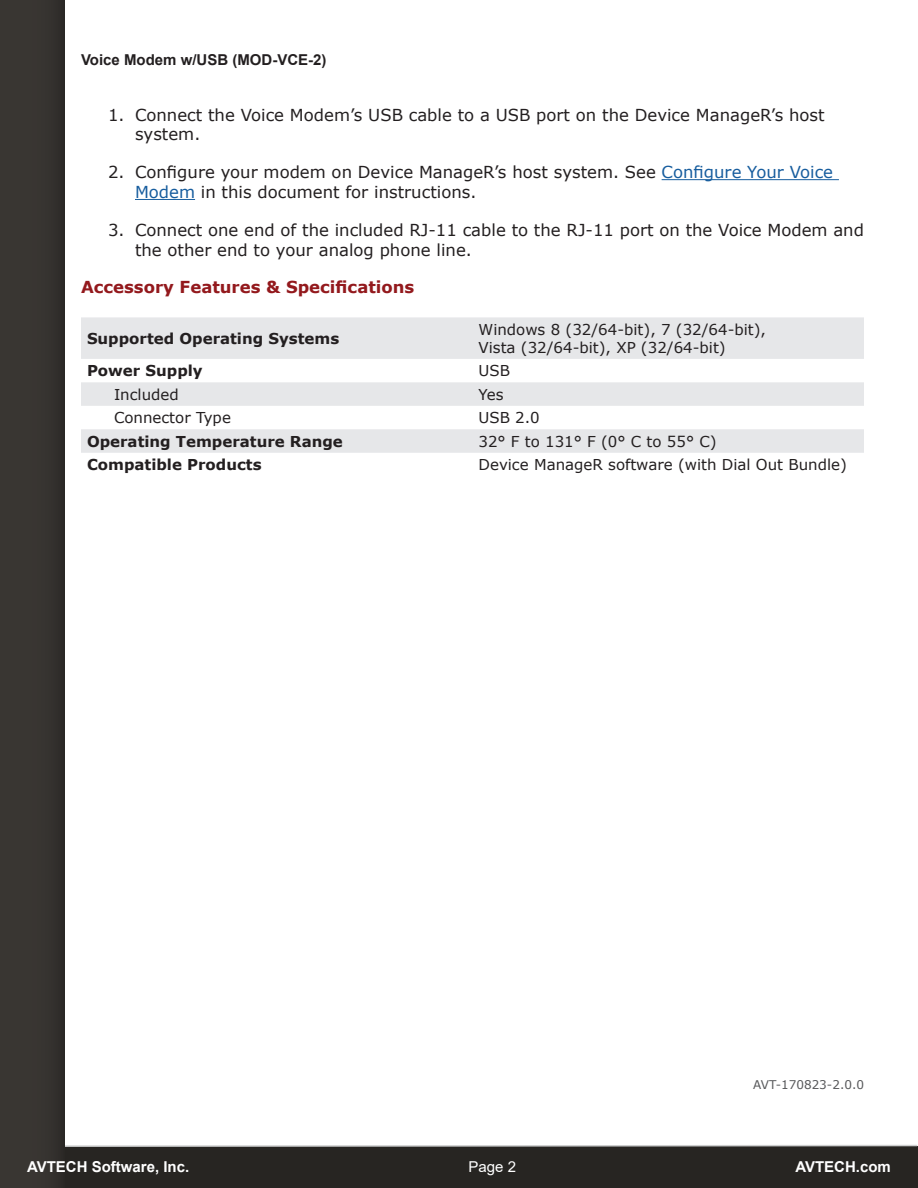
<style>
.page{position:relative;width:918px;height:1188px;background:#fff}
.page>*{position:absolute;margin:0;border:0;box-sizing:border-box;transform-origin:0 0}
.t1{font:16.5px/19.8px "Verdana";color:#231f20}
.H1_Red{font:700 16.5px "Verdana";color:#93191d}
.Verdana_10_pt_Regula{font:15px "Verdana";color:#231f20}
.Verdana_10_pt_Regula-2{font:700 15px "Verdana";color:#231f20}
.t2{font:700 15px "Arial";color:#fff}
.t3{font:700 15px "Arial";color:#231f20}
.t4{font:15px "Arial";color:#fff}
.t5{font:12px "Verdana";color:#57585a}
.s1{color:#175d9e}
</style>
<div class="page">
<div style="left:0;top:1146px;width:918px;height:42px;background:#272522"></div>
<svg style="left:65px;top:1144px;width:853px;height:3px"></svg>
<div style="left:0;top:0;width:65px;height:1188px;background:#393632"></div>
<hr style="left:662px;top:179px;width:177px;height:1px;background:#175d9e">
<hr style="left:135px;top:199px;width:60px;height:1px;background:#175d9e">
<svg style="left:81px;top:317px;width:783px;height:136px;fill:#e6e7e9"></svg>
<p class="t3" style="left:81px;top:49px;width:247px">Voice Modem w/USB (MOD-VCE-2)</p>
<p class="t1" style="left:135px;top:105px;width:691px;text-indent:-27px">1. Connect the Voice Modem’s USB cable to a USB port on the Device ManageR’s host system.</p>
<p class="t1" style="left:135px;top:162px;width:700px;text-indent:-27px">2. Configure your modem on Device ManageR’s host system. See <span class="s1">Configure Your Voice<br>Modem</span> in this document for instructions.</p>
<p class="t1" style="left:135px;top:220px;width:731px;text-indent:-27px">3. Connect one end of the included RJ-11 cable to the RJ-11 port on the Voice Modem and the other end to your analog phone line.</p>
<p class="H1_Red" style="left:81px;top:276px;width:335px">Accessory Features &amp; Specifications</p>
<p class="Verdana_10_pt_Regula-2" style="left:87px;top:328px;width:254px">Supported Operating Systems</p>
<p class="Verdana_10_pt_Regula" style="left:478px;top:319px;width:289px">Windows 8 (32/64-bit), 7 (32/64-bit),</p>
<p class="Verdana_10_pt_Regula" style="left:478px;top:337px;width:249px">Vista (32/64-bit), XP (32/64-bit)</p>
<p class="Verdana_10_pt_Regula-2" style="left:87px;top:360px;width:117px">Power Supply</p>
<p class="Verdana_10_pt_Regula" style="left:478px;top:361px;width:33px">USB</p>
<p class="Verdana_10_pt_Regula" style="left:114px;top:384px;width:66px">Included</p>
<p class="Verdana_10_pt_Regula" style="left:478px;top:384px;width:27px">Yes</p>
<p class="Verdana_10_pt_Regula" style="left:114px;top:408px;width:118px">Connector Type</p>
<p class="Verdana_10_pt_Regula" style="left:478px;top:408px;width:63px">USB 2.0</p>
<p class="Verdana_10_pt_Regula-2" style="left:87px;top:431px;width:257px">Operating Temperature Range</p>
<p class="Verdana_10_pt_Regula" style="left:478px;top:431px;width:240px">32° F to 131° F (0° C to 55° C)</p>
<p class="Verdana_10_pt_Regula-2" style="left:87px;top:454px;width:176px">Compatible Products</p>
<p class="Verdana_10_pt_Regula" style="left:478px;top:454px;width:370px">Device ManageR software (with Dial Out Bundle)</p>
<p class="t5" style="left:753px;top:1077px;width:112px">AVT-170823-2.0.0</p>
<p class="t2" style="left:27px;top:1156px;width:164px">AVTECH Software, Inc.</p>
<p class="t4" style="left:469px;top:1156px;width:49px">Page 2</p>
<p class="t2" style="left:795px;top:1156px;width:97px">AVTECH.com</p>
</div>
